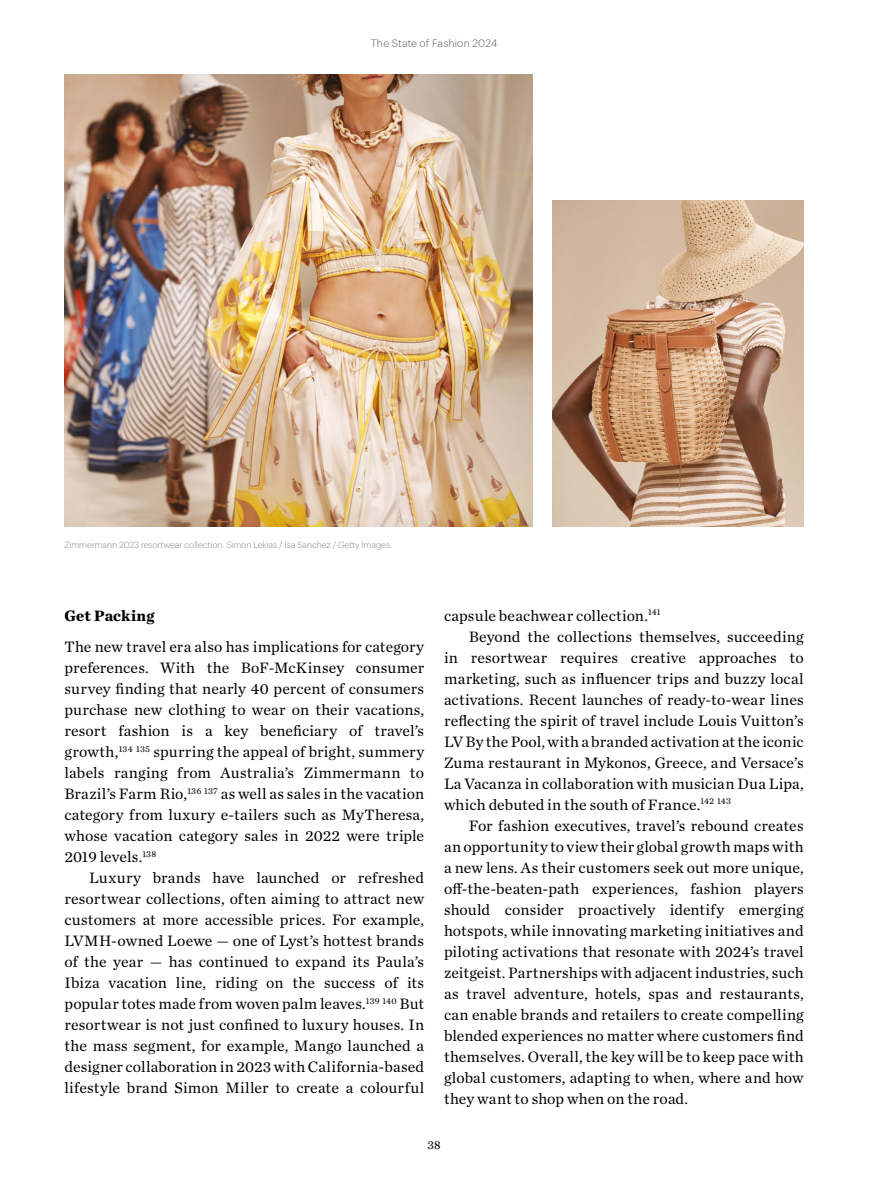
<style>
.page{position:relative;width:893px;height:1191px;background:#fff}
.page>*{position:absolute;margin:0;border:0;box-sizing:border-box;transform-origin:0 0}
.t1{font:15.75px/21px "Chronicle Text G1";letter-spacing:.01em;color:#000;text-align:justify}
.t2{font:700 15.75px "Chronicle Text G1";letter-spacing:.01em;color:#000}
.t3{font:12.25px "Chronicle Text G1";color:#000}
.t4{font:300 10.5px "Graphik";letter-spacing:.02em;color:#575756}
.t5{font:300 8.75px "Graphik";letter-spacing:-.01em;color:#878787}
</style>
<div class="page">
<hr style="left:892px;top:0;width:1px;height:1191px;background:#ebebf6">
<img style="left:64px;top:74px;width:469px;height:452px">
<img style="left:552px;top:200px;width:252px;height:326px">
<p class="t4" style="left:371px;top:36px;width:128px">The State of Fashion 2024</p>
<p class="t5" style="left:64px;top:538px;width:329px">Zimmermann 2023 resortwear collection. Simon Lekias / Isa Sanchez / Getty Images.</p>
<p class="t2" style="left:64px;top:602px;width:92px">Get Packing</p>
<p class="t1" style="left:64px;top:635px;width:361px">The new travel era also has implications for category preferences. With the BoF-McKinsey consumer survey finding that nearly 40 percent of consumers purchase new clothing to wear on their vacations, resort fashion is a key beneficiary of travel’s growth,<sup>134</sup> <sup>135</sup> spurring the appeal of bright, summery labels ranging from Australia’s Zimmermann to Brazil’s Farm Rio,<sup>136</sup> <sup>137</sup> as well as sales in the vacation category from luxury e-tailers such as MyTheresa, whose vacation category sales in 2022 were triple 2019 levels.<sup>138</sup></p>
<p class="t1" style="left:64px;top:866px;width:361px;text-indent:25px">Luxury brands have launched or refreshed resortwear collections, often aiming to attract new customers at more accessible prices. For example, LVMH-owned Loewe — one of Lyst’s hottest brands of the year — has continued to expand its Paula’s Ibiza vacation line, riding on the success of its popular totes made from woven palm leaves.<sup>139</sup> <sup>140</sup> But resortwear is not just confined to luxury houses. In the mass segment, for example, Mango launched a designer collaboration in 2023 with California-based lifestyle brand Simon Miller to create a colourful</p>
<p class="t1" style="left:444px;top:604px;width:218px">capsule beachwear collection.<sup>141</sup></p>
<p class="t1" style="left:469px;top:625px;width:336px">Beyond the collections themselves, succeeding</p>
<p class="t1" style="left:444px;top:646px;width:361px">in resortwear requires creative approaches to</p>
<p class="t1" style="left:444px;top:667px;width:361px">marketing, such as influencer trips and buzzy local</p>
<p class="t1" style="left:444px;top:688px;width:361px">activations. Recent launches of ready-to-wear lines</p>
<p class="t1" style="left:444px;top:709px;width:361px">reflecting the spirit of travel include Louis Vuitton’s</p>
<p class="t1" style="left:444px;top:730px;width:361px">LV By the Pool, with a branded activation at the iconic</p>
<p class="t1" style="left:444px;top:751px;width:361px">Zuma restaurant in Mykonos, Greece, and Versace’s</p>
<p class="t1" style="left:444px;top:772px;width:361px">La Vacanza in collaboration with musician Dua Lipa,</p>
<p class="t1" style="left:444px;top:793px;width:288px">which debuted in the south of France.<sup>142</sup> <sup>143</sup></p>
<p class="t1" style="left:469px;top:814px;width:336px">For fashion executives, travel’s rebound creates</p>
<p class="t1" style="left:444px;top:835px;width:361px">an opportunity to view their global growth maps with</p>
<p class="t1" style="left:444px;top:856px;width:361px">a new lens. As their customers seek out more unique,</p>
<p class="t1" style="left:444px;top:877px;width:361px">off-the-beaten-path experiences, fashion players</p>
<p class="t1" style="left:444px;top:898px;width:361px">should consider proactively identify emerging</p>
<p class="t1" style="left:444px;top:919px;width:361px">hotspots, while innovating marketing initiatives and</p>
<p class="t1" style="left:444px;top:940px;width:361px">piloting activations that resonate with 2024’s travel</p>
<p class="t1" style="left:444px;top:961px;width:361px">zeitgeist. Partnerships with adjacent industries, such</p>
<p class="t1" style="left:444px;top:982px;width:361px">as travel adventure, hotels, spas and restaurants,</p>
<p class="t1" style="left:444px;top:1003px;width:361px">can enable brands and retailers to create compelling</p>
<p class="t1" style="left:444px;top:1024px;width:361px">blended experiences no matter where customers find</p>
<p class="t1" style="left:444px;top:1045px;width:361px">themselves. Overall, the key will be to keep pace with</p>
<p class="t1" style="left:444px;top:1066px;width:361px">global customers, adapting to when, where and how</p>
<p class="t1" style="left:444px;top:1087px;width:246px">they want to shop when on the road.</p>
<p class="t3" style="left:428px;top:1135px;width:14px">38</p>
</div>
